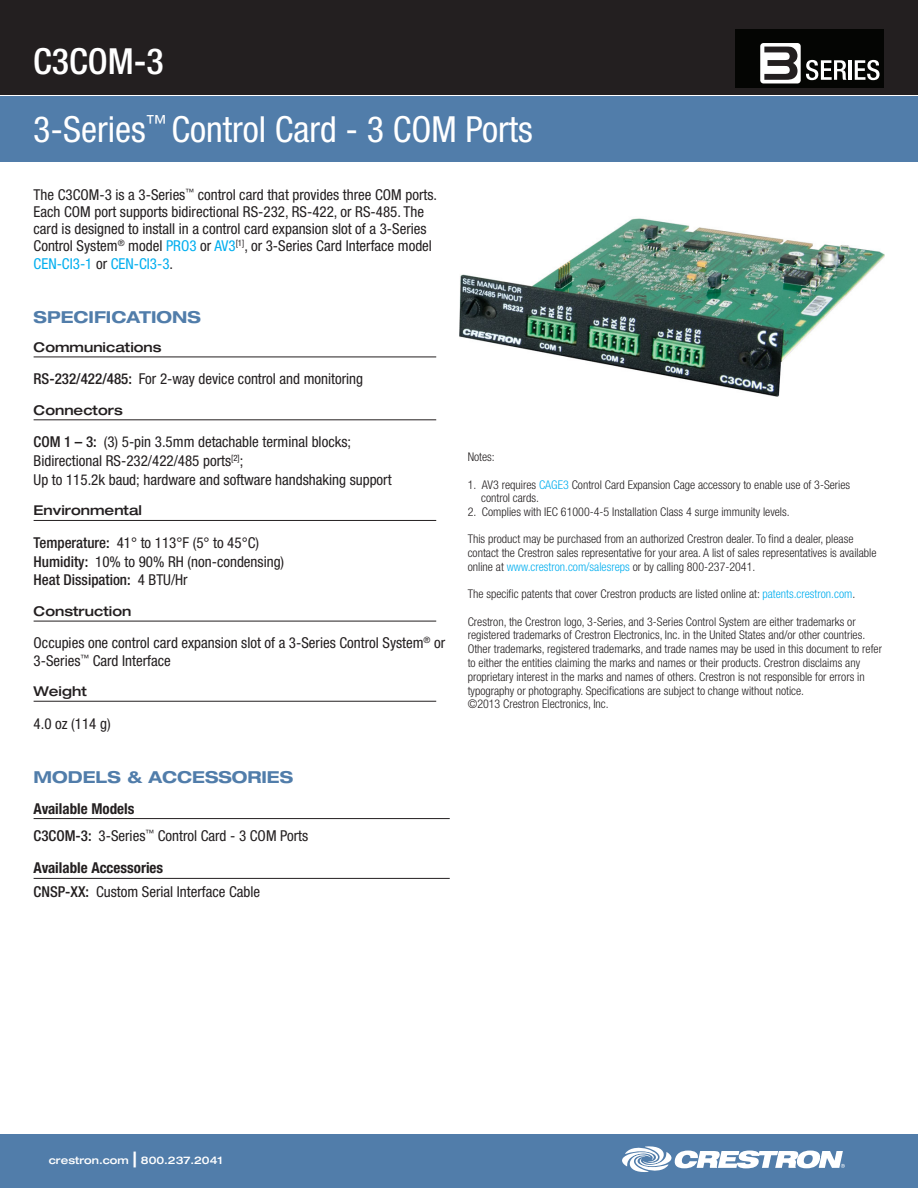
<style>
.page{position:relative;width:918px;height:1188px;background:#fff}
.page>*{position:absolute;margin:0;border:0;box-sizing:border-box;transform-origin:0 0}
.t1{font:condensed 36px "Helvetica Neue LT Std";color:#fff}
.t2{font:500 condensed 36px "Helvetica Neue LT Std";color:#fff}
.SPECIFICATIONS_title{font:700 expanded 16.5px "Helvetica Neue LT Std";color:#517daa}
.spec_description{font:condensed 15px/17.2px "Helvetica Neue LT Std";color:#231f20}
.available_models_hea{font:700 condensed 15px "Helvetica Neue LT Std";color:#231f20}
.spec_description-2{font:500 condensed 15px "Helvetica Neue LT Std";color:#231f20}
.spec_header{font:500 expanded 13.5px "Helvetica Neue LT Std";color:#231f20}
.endnote{font:300 condensed 12px/13.8px "Helvetica Neue LT Std";color:#231f20}
.endnote_number{font:300 condensed 12px/13.8px "Helvetica Neue LT Std";color:#231f20}
.t3{font:500 expanded 10.5px "Helvetica Neue LT Std";color:#fff}
.s1{color:#00aeef}
.s2{font-weight:500}
.s3{font-weight:400}
.s4{font-size:21px}
</style>
<div class="page">
<div style="left:0;top:0;width:918px;height:94px;background:#231f20"></div>
<div style="left:0;top:96px;width:918px;height:65px;background:#517daa"></div>
<div style="left:0;top:1134px;width:918px;height:54px;background:#517daa"></div>
<svg style="left:622px;top:1146px;width:223px;height:26px"></svg>
<img style="left:459px;top:218px;width:426px;height:179px">
<hr style="left:34px;top:357px;width:402px;height:1px;background:#231f20">
<hr style="left:34px;top:419px;width:402px;height:1px;background:#231f20">
<hr style="left:34px;top:520px;width:402px;height:1px;background:#231f20">
<hr style="left:34px;top:621px;width:402px;height:1px;background:#231f20">
<hr style="left:34px;top:701px;width:402px;height:1px;background:#231f20">
<hr style="left:34px;top:818px;width:416px;height:1px;background:#231f20">
<hr style="left:34px;top:878px;width:416px;height:1px;background:#231f20">
<div style="left:736px;top:29px;width:148px;height:58px;background:#040503"></div>
<div style="left:760px;top:43px;width:41px;height:40px;background:#fff;border-radius:3px"></div>
<svg style="left:764px;top:47px;width:34px;height:33px"></svg>
<svg style="left:806px;top:60px;width:41px;height:20px"></svg>
<hr style="left:849px;top:60px;width:3px;height:20px;background:#fff">
<svg style="left:855px;top:60px;width:25px;height:20px"></svg>
<p class="t2" style="left:33px;top:40px;width:132px">C3COM-3</p>
<p class="t1" style="left:33px;top:108px;width:501px">3-Series<sup>™</sup> Control Card - 3 COM Ports</p>
<p class="spec_description" style="left:34px;top:186px;width:405px">The C3COM-3 is a 3-Series<sup>™</sup> control card that provides three COM ports.<br>Each COM port supports bidirectional RS-232, RS-422, or RS-485. The card is designed to install in a control card expansion slot of a 3-Series Control System<sup>®</sup> model <span class="s1">PRO3</span> or <span class="s1">AV3</span><sup>[1]</sup>, or 3-Series Card Interface model <span class="s1">CEN-CI3-1</span> or <span class="s1">CEN-CI3-3</span>.</p>
<p class="SPECIFICATIONS_title" style="left:34px;top:307px;width:169px">SPECIFICATIONS</p>
<p class="spec_header" style="left:34px;top:339px;width:129px">Communications</p>
<p class="spec_description" style="left:34px;top:370px;width:331px"><span class="s2">RS-232/422/485:</span> For 2-way device control and monitoring</p>
<p class="spec_header" style="left:34px;top:402px;width:91px">Connectors</p>
<p class="spec_description" style="left:34px;top:433px;width:319px"><span class="s2">COM 1 – 3:</span> (3) 5-pin 3.5mm detachable terminal blocks;</p>
<p class="spec_description" style="left:34px;top:452px;width:211px">Bidirectional RS-232/422/485 ports<sup>[2]</sup>;</p>
<p class="spec_description" style="left:34px;top:471px;width:360px">Up to 115.2k baud; hardware and software handshaking support</p>
<p class="spec_header" style="left:34px;top:502px;width:110px">Environmental</p>
<p class="spec_description" style="left:34px;top:534px;width:227px"><span class="s2">Temperature:</span> 41° to 113°F (5° to 45°C)</p>
<p class="spec_description" style="left:34px;top:553px;width:252px"><span class="s2">Humidity:</span> 10% to 90% RH (non-condensing)</p>
<p class="spec_description-2" style="left:34px;top:571px;width:156px">Heat Dissipation: <span class="s3">4 BTU/Hr</span></p>
<p class="spec_header" style="left:34px;top:603px;width:99px">Construction</p>
<p class="spec_description" style="left:34px;top:634px;width:413px">Occupies one control card expansion slot of a 3-Series Control System<sup>®</sup> or<br>3-Series<sup>™</sup> Card Interface</p>
<p class="spec_header" style="left:34px;top:683px;width:55px">Weight</p>
<p class="spec_description" style="left:34px;top:714px;width:79px">4.0 oz (114 g)</p>
<p class="SPECIFICATIONS_title" style="left:34px;top:767px;width:261px">MODELS &amp; ACCESSORIES</p>
<p class="available_models_hea" style="left:34px;top:799px;width:102px">Available Models</p>
<p class="spec_description" style="left:34px;top:827px;width:276px"><span class="s2">C3COM-3:</span> 3-Series<sup>™</sup> Control Card - 3 COM Ports</p>
<p class="available_models_hea" style="left:34px;top:859px;width:131px">Available Accessories</p>
<p class="spec_description" style="left:34px;top:883px;width:228px"><span class="s2">CNSP-XX:</span> Custom Serial Interface Cable</p>
<p class="endnote" style="left:468px;top:450px;width:29px">Notes:</p>
<p class="endnote_number" style="left:481px;top:477px;width:370px;text-indent:-14px">1. AV3 requires <span class="s1">CAGE3</span> Control Card Expansion Cage accessory to enable use of 3-Series control cards.</p>
<p class="endnote_number" style="left:468px;top:505px;width:324px">2. Complies with IEC 61000-4-5 Installation Class 4 surge immunity levels.</p>
<p class="endnote" style="left:468px;top:532px;width:410px">This product may be purchased from an authorized Crestron dealer. To find a dealer, please contact the Crestron sales representative for your area. A list of sales representatives is available online at <span class="s1">www.crestron.com/salesreps</span> or by calling 800-237-2041.</p>
<p class="endnote" style="left:468px;top:587px;width:389px">The specific patents that cover Crestron products are listed online at: <span class="s1">patents.crestron.com</span>.</p>
<p class="endnote" style="left:468px;top:614px;width:416px">Crestron, the Crestron logo, 3-Series, and 3-Series Control System are either trademarks or registered trademarks of Crestron Electronics, Inc. in the United States and/or other countries.<br>Other trademarks, registered trademarks, and trade names may be used in this document to refer to either the entities claiming the marks and names or their products. Crestron disclaims any proprietary interest in the marks and names of others. Crestron is not responsible for errors in typography or photography. Specifications are subject to change without notice.<br>©2013 Crestron Electronics, Inc.</p>
<p class="t3" style="left:49px;top:1153px;width:175px">crestron.com <span class="s4">|</span> 800.237.2041</p>
</div>
